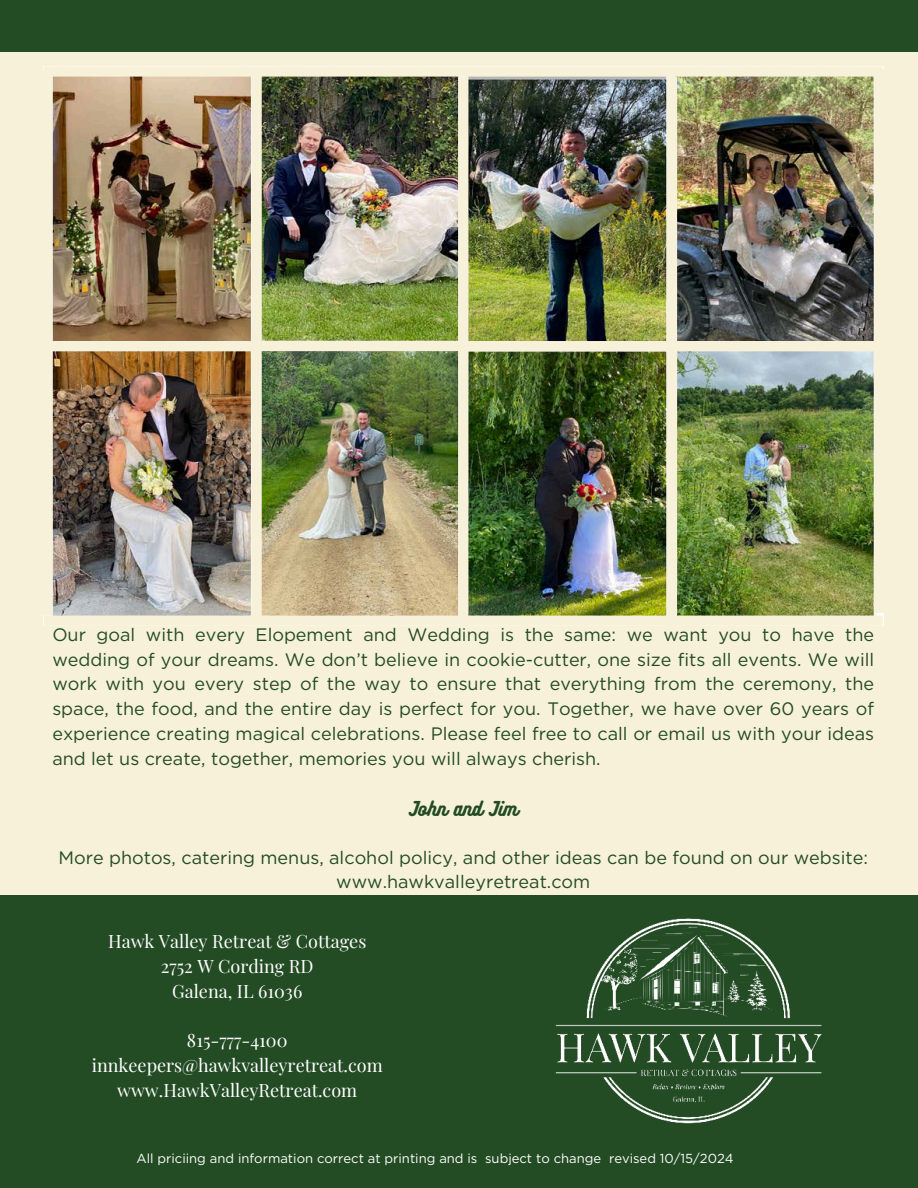
<style>
.page{position:relative;width:918px;height:1188px;background:#f8f1d9}
.page>*{position:absolute;margin:0;border:0;box-sizing:border-box;transform-origin:0 0}
.t1{font:18px/24.8px "Gotham";color:#234c24;text-align:justify}
.t2{font:18px/24.8px "Playfair Display";color:#fff;text-align:center}
.t3{font:18px "Bukhari Script";color:#234c24}
.t4{font:13.05px "Gotham";color:#fff}
</style>
<div class="page">
<div style="left:0;top:0;width:918px;height:52px;background:#234c24"></div>
<img style="left:52px;top:77px;width:831px;height:539px">
<div style="left:0;top:895px;width:918px;height:293px;background:#234c24"></div>
<img style="left:555px;top:918px;width:267px;height:206px">
<div style="left:44px;top:341px;width:839px;height:10px;background:#f8f1d9"></div>
<div style="left:252px;top:72px;width:10px;height:551px;background:#f8f1d9"></div>
<div style="left:874px;top:69px;width:17px;height:544px;background:#f8f1d9"></div>
<div style="left:458px;top:77px;width:10px;height:551px;background:#f8f1d9"></div>
<div style="left:667px;top:77px;width:10px;height:551px;background:#f8f1d9"></div>
<p class="t1" style="left:52px;top:622px;width:823px">Our goal with every Elopement and Wedding is the same: we want you to have the wedding of your dreams. We don’t believe in cookie-cutter, one size fits all events. We will work with you every step of the way to ensure that everything from the ceremony, the space, the food, and the entire day is perfect for you. Together, we have over 60 years of experience creating magical celebrations. Please feel free to call or email us with your ideas and let us create, together, memories you will always cherish.</p>
<p class="t3" style="left:409px;top:800px;width:110px">John and Jim</p>
<p class="t1" style="left:58px;top:844px;width:811px;text-align:center">More photos, catering menus, alcohol policy, and other ideas can be found on our website: www.hawkvalleyretreat.com</p>
<p class="t2" style="left:108px;top:928px;width:260px">Hawk Valley Retreat &amp; Cottages<br>2752 W Cording RD<br>Galena, IL 61036</p>
<p class="t2" style="left:92px;top:1027px;width:292px">815-777-4100 innkeepers@hawkvalleyretreat.com www.HawkValleyRetreat.com</p>
<p class="t4" style="left:136px;top:1150px;width:599px">All priciing and information correct at printing and is subject to change revised 10/15/2024</p>
</div>
